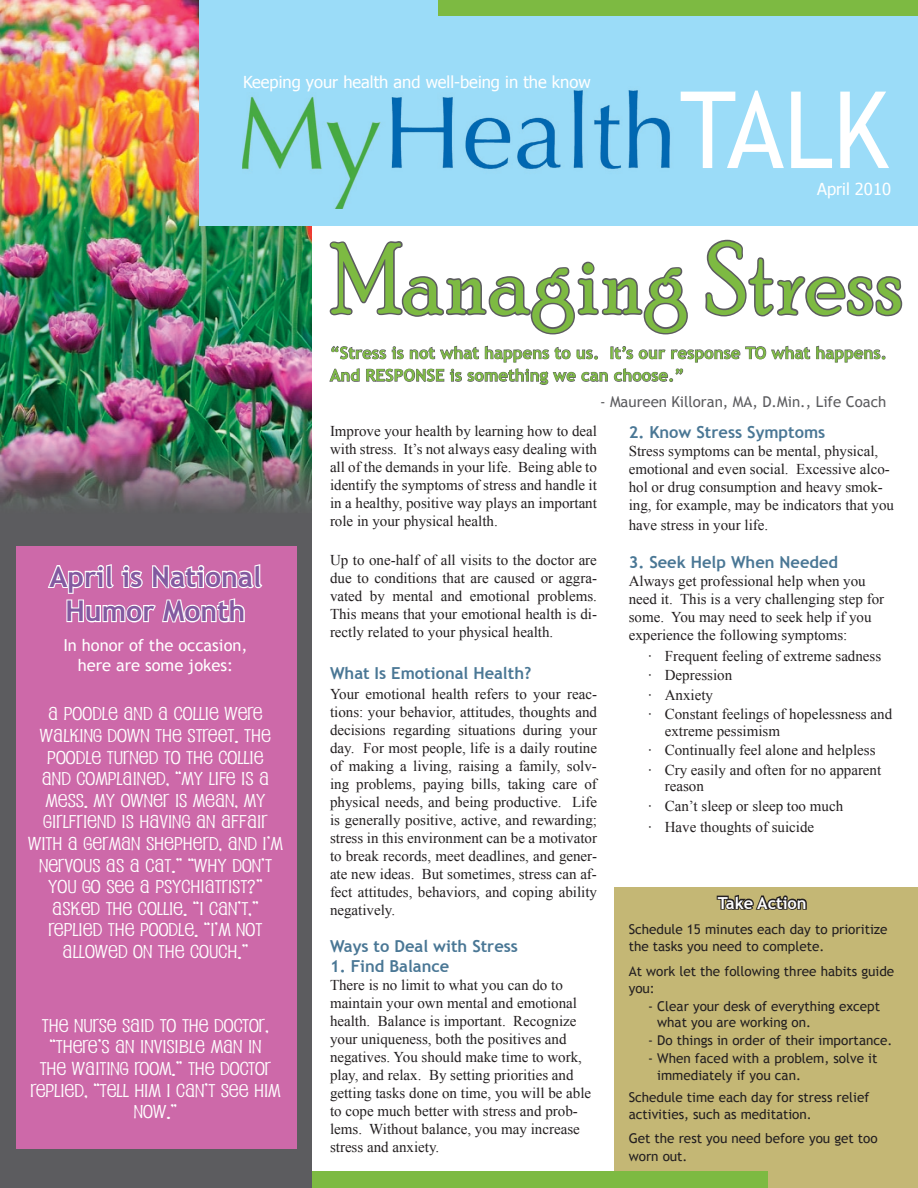
<style>
.page{position:relative;width:918px;height:1188px;background:#fff}
.page>*{position:absolute;margin:0;border:0;box-sizing:border-box;transform-origin:0 0}
.t1{font:106.8px "Trebuchet MS";color:#fff;scale:.91 1}
.t2{font:100.05px "Poor Richard";letter-spacing:.01em;color:#7dba42;scale:.91 1}
.t3{font:700 28.5px/34.2px "Trebuchet MS";color:#8359a0;text-align:center}
.t4{font:18px/21.6px "Pupcat";color:#fff;text-align:center;scale:1.25 1}
.t5{font:700 16.5px "Trebuchet MS";color:#4a7795}
.t6{font:700 16.5px/22.5px "Trebuchet MS";letter-spacing:.01em;color:#7dba42}
.t7{font:16.5px "Tahoma";color:#fff}
.t8{font:16.5px/19.8px "Trebuchet MS";color:#fff;text-align:center}
.t9{font:700 16.5px "Trebuchet MS";color:#fff}
.t10{font:15px/18px "Times New Roman";color:#231f20}
.t11{font:15px "Trebuchet MS";color:#5c5c5f}
.t12{font:13.5px/16.5px "Trebuchet MS";color:#231f20}
</style>
<div class="page">
<div style="left:0;top:0;width:312px;height:1188px;background:#5c5c5f"></div>
<div style="left:614px;top:887px;width:304px;height:301px;background:#c4b775"></div>
<div style="left:312px;top:1171px;width:456px;height:17px;background:#7dba42"></div>
<img style="left:0;top:0;width:312px;height:509px">
<div style="left:199px;top:0;width:719px;height:225px;background:#9bdcf8"></div>
<div style="left:439px;top:1px;width:479px;height:15px;background:#7dba42"></div>
<img style="left:242px;top:90px;width:428px;height:119px">
<img style="left:615px;top:182px;width:55px;height:16px">
<div style="left:16px;top:546px;width:281px;height:603px;background:#cd69a9"></div>
<svg style="left:48px;top:564px;width:215px;height:59px"></svg>
<svg style="left:329px;top:241px;width:359px;height:94px"></svg>
<svg style="left:705px;top:239px;width:198px;height:78px"></svg>
<svg style="left:716px;top:894px;width:91px;height:16px"></svg>
<svg style="left:816px;top:345px;width:70px;height:18px"></svg>
<svg style="left:329px;top:345px;width:481px;height:40px"></svg>
<p class="t7" style="left:243px;top:71px;width:349px">Keeping your health and well-being in the know</p>
<h1 class="t1" style="left:680px;top:67px;width:232px">TALK</h1>
<p class="t7" style="left:846px;top:178px;width:46px">l 2010</p>
<h2 class="t2" style="left:331px;top:222px;width:630px">Managing Stress</h2>
<h3 class="t3" style="left:49px;top:560px;width:214px">April is National<br>Humor Month</h3>
<p class="t8" style="left:63px;top:636px;width:186px">In honor of the occasion, here are some jokes:</p>
<p class="t4" style="left:28px;top:703px;width:205px">A POODLE AND A COLLIE WERE<br>WALKING DOWN THE STREET. THE<br>POODLE TURNED TO THE COLLIE<br>AND COMPLAINED, “MY LIFE IS A<br>MESS. MY OWNER IS MEAN, MY<br>GIRLFRIEND IS HAVING AN AFFAIR<br>WITH A GERMAN SHEPHERD, AND I’M<br>NERVOUS AS A CAT.” “WHY DON’T<br>YOU GO SEE A PSYCHIATRIST?”<br>ASKED THE COLLIE. “I CAN’T,”<br>REPLIED THE POODLE. “I’M NOT<br>ALLOWED ON THE COUCH.”</p>
<p class="t4" style="left:30px;top:1014px;width:202px">THE NURSE SAID TO THE DOCTOR, “THERE’S AN INVISIBLE MAN IN<br>THE WAITING ROOM.” THE DOCTOR<br>REPLIED, “TELL HIM I CAN’T SEE HIM<br>NOW.”</p>
<p class="t6" style="left:330px;top:342px;width:558px">“Stress is not what happens to us. It’s our response TO what happens.<br>And RESPONSE is something we can choose.”</p>
<p class="t11" style="left:600px;top:393px;width:288px">- Maureen Killoran, MA, D.Min., Life Coach</p>
<p class="t10" style="left:330px;top:421px;width:269px;text-align:justify">Improve your health by learning how to deal with stress. It’s not always easy dealing with all of the demands in your life. Being able to identify the symptoms of stress and handle it in a healthy, positive way plays an important role in your physical health.</p>
<p class="t10" style="left:330px;top:550px;width:269px;text-align:justify">Up to one-half of all visits to the doctor are due to conditions that are caused or aggra&shy;vated by mental and emotional problems.<br>This means that your emotional health is di&shy;rectly related to your physical health.</p>
<p class="t5" style="left:330px;top:663px;width:203px">What Is Emotional Health?</p>
<p class="t10" style="left:330px;top:684px;width:269px;text-align:justify">Your emotional health refers to your reac&shy;tions: your behavior, attitudes, thoughts and decisions regarding situations during your day. For most people, life is a daily routine of making a living, raising a family, solv&shy;ing problems, paying bills, taking care of physical needs, and being productive. Life is generally positive, active, and rewarding; stress in this environment can be a motivator to break records, meet deadlines, and gener&shy;ate new ideas. But sometimes, stress can af&shy;fect attitudes, behaviors, and coping ability negatively.</p>
<p class="t5" style="left:330px;top:936px;width:190px">Ways to Deal with Stress</p>
<p class="t5" style="left:330px;top:956px;width:121px">1. Find Balance</p>
<p class="t10" style="left:330px;top:976px;width:263px">There is no limit to what you can do to maintain your own mental and emotional health. Balance is important. Recognize your uniqueness, both the positives and negatives. You should make time to work, play, and relax. By setting priorities and getting tasks done on time, you will be able to cope much better with stress and prob&shy;lems. Without balance, you may increase stress and anxiety.</p>
<p class="t5" style="left:629px;top:422px;width:198px">2. Know Stress Symptoms</p>
<p class="t10" style="left:629px;top:442px;width:267px">Stress symptoms can be mental, physical, emotional and even social. Excessive alco&shy;hol or drug consumption and heavy smok&shy;ing, for example, may be indicators that you</p>
<p class="t10" style="left:629px;top:516px;width:141px">have stress in your life.</p>
<p class="t5" style="left:629px;top:552px;width:211px">3. Seek Help When Needed</p>
<p class="t10" style="left:629px;top:572px;width:257px">Always get professional help when you need it. This is a very challenging step for some. You may need to seek help if you experience the following symptoms:</p>
<p class="t10" style="left:648px;top:646px;width:245px;line-height:19.5px">· Frequent feeling of extreme sadness<br>· Depression<br>· Anxiety<br>· Constant feelings of hopelessness and</p>
<p class="t10" style="left:648px;top:721px;width:235px;line-height:19.5px;text-indent:17px">extreme pessimism<br>· Continually feel alone and helpless · Cry easily and often for no apparent</p>
<p class="t10" style="left:648px;top:776px;width:196px;line-height:19.5px;text-indent:17px">reason<br>· Can’t sleep or sleep too much</p>
<p class="t10" style="left:648px;top:818px;width:168px">· Have thoughts of suicide</p>
<p class="t9" style="left:718px;top:892px;width:91px">Take Action</p>
<p class="t12" style="left:629px;top:921px;width:260px">Schedule 15 minutes each day to prioritize the tasks you need to complete.</p>
<p class="t12" style="left:629px;top:963px;width:267px">At work let the following three habits guide you:</p>
<p class="t12" style="left:657px;top:998px;width:224px;text-indent:-9px">- Clear your desk of everything except what you are working on.</p>
<p class="t12" style="left:648px;top:1032px;width:246px">- Do things in order of their importance.</p>
<p class="t12" style="left:657px;top:1050px;width:222px;text-indent:-9px">- When faced with a problem, solve it immediately if you can.</p>
<p class="t12" style="left:629px;top:1089px;width:242px">Schedule time each day for stress relief activities, such as meditation.</p>
<p class="t12" style="left:629px;top:1129px;width:251px;line-height:18px">Get the rest you need before you get too worn out.</p>
</div>
